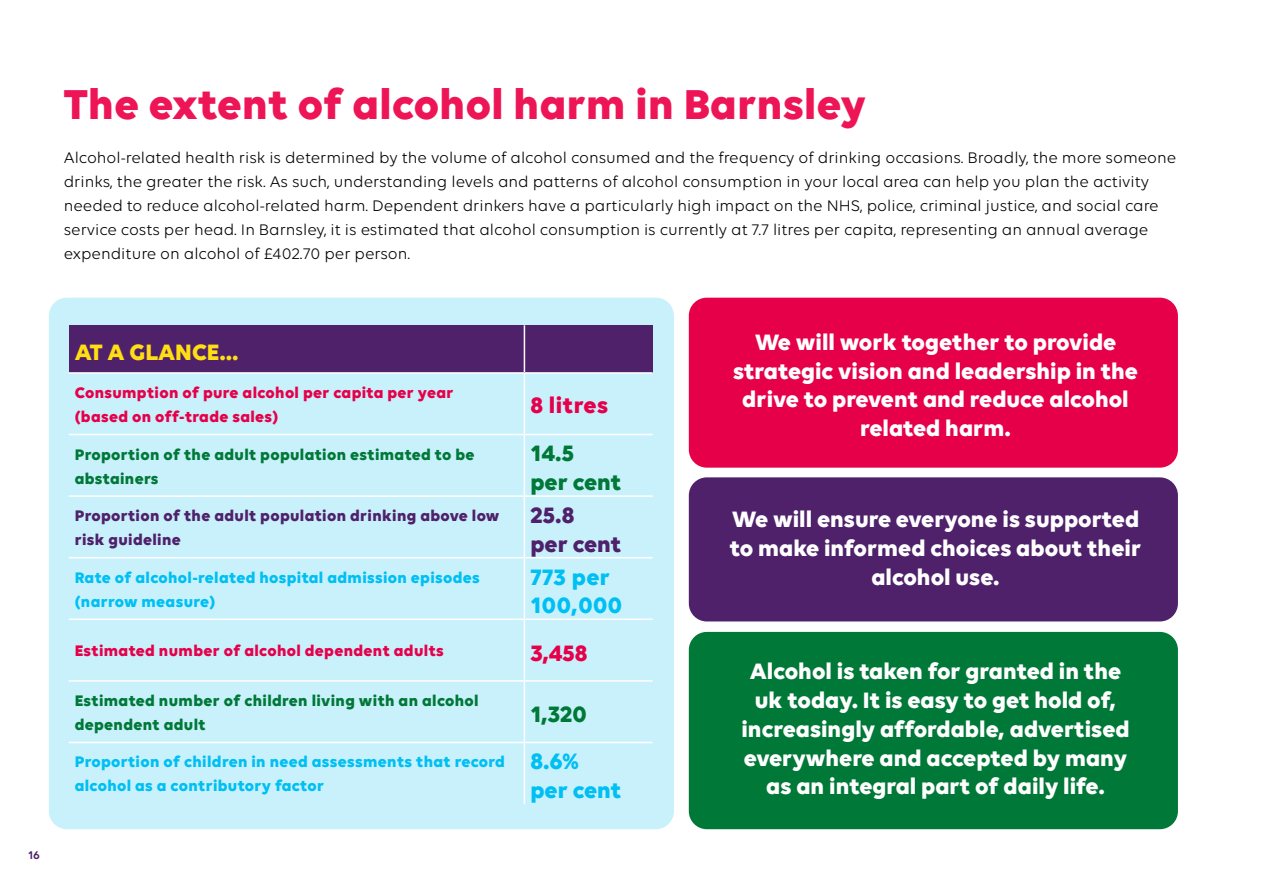
<style>
.page{position:relative;width:1263px;height:893px;background:#fff}
.page>*{position:absolute;margin:0;border:0;box-sizing:border-box;transform-origin:0 0}
.t1{font:700 45px "Volte";letter-spacing:.01em;color:#ed1556}
.t2{font:700 24px/28.8px "Volte";color:#fff;text-align:center}
.t3{font:700 24px/28.8px "Volte";letter-spacing:.02em;color:#00bff3}
.t4{font:700 24px/28.8px "Volte";color:#007837}
.t5{font:700 24px "Volte";color:#ffde14}
.t6{font:700 24px "Volte";letter-spacing:.02em;color:#e6004a}
.t7{font:700 24px/28.8px "Volte";color:#4f216b}
.t8{font:16.5px/24px "Volte";color:#000}
.t9{font:700 16.5px/24px "Volte";letter-spacing:.02em;color:#00bff3}
.t10{font:700 16.5px/24px "Volte";letter-spacing:.02em;color:#007837}
.t11{font:700 16.5px/24px "Volte";letter-spacing:.02em;color:#e6004a}
.t12{font:700 16.5px/24px "Volte";letter-spacing:.02em;color:#4f216b}
.t13{font:600 12px "Volte";color:#4f216b}
</style>
<div class="page">
<div style="left:49px;top:298px;width:625px;height:531px;background:#c9f1fc;border-radius:18px"></div>
<div style="left:69px;top:325px;width:455px;height:48px;background:#4f216b"></div>
<div style="left:524px;top:325px;width:129px;height:48px;background:#4f216b"></div>
<hr style="left:524px;top:325px;width:1px;height:47px;background:#fff">
<hr style="left:69px;top:372px;width:455px;height:2px;background:#fff">
<hr style="left:524px;top:372px;width:129px;height:2px;background:#fff">
<hr style="left:524px;top:374px;width:1px;height:60px;background:#fff">
<hr style="left:69px;top:434px;width:455px;height:1px;background:#fff">
<hr style="left:524px;top:434px;width:129px;height:1px;background:#fff">
<hr style="left:524px;top:435px;width:1px;height:60px;background:#fff">
<hr style="left:69px;top:495px;width:455px;height:2px;background:#fff">
<hr style="left:524px;top:495px;width:129px;height:2px;background:#fff">
<hr style="left:524px;top:497px;width:1px;height:60px;background:#fff">
<hr style="left:69px;top:557px;width:455px;height:1px;background:#fff">
<hr style="left:524px;top:557px;width:129px;height:1px;background:#fff">
<hr style="left:524px;top:558px;width:1px;height:60px;background:#fff">
<hr style="left:69px;top:618px;width:455px;height:2px;background:#fff">
<hr style="left:524px;top:618px;width:129px;height:2px;background:#fff">
<hr style="left:524px;top:620px;width:1px;height:60px;background:#fff">
<hr style="left:69px;top:680px;width:455px;height:2px;background:#fff">
<hr style="left:524px;top:680px;width:129px;height:2px;background:#fff">
<hr style="left:524px;top:682px;width:1px;height:60px;background:#fff">
<hr style="left:69px;top:742px;width:455px;height:1px;background:#fff">
<hr style="left:524px;top:742px;width:129px;height:1px;background:#fff">
<hr style="left:524px;top:743px;width:1px;height:61px;background:#fff">
<div style="left:689px;top:298px;width:489px;height:170px;background:#e6004a;border-radius:18px"></div>
<div style="left:689px;top:477px;width:489px;height:144px;background:#4f216b;border-radius:18px"></div>
<div style="left:689px;top:632px;width:489px;height:197px;background:#007837;border-radius:18px"></div>
<p class="t1" style="left:64px;top:77px;width:803px">The extent of alcohol harm in Barnsley</p>
<p class="t8" style="left:64px;top:145px;width:1114px">Alcohol-related health risk is determined by the volume of alcohol consumed and the frequency of drinking occasions. Broadly, the more someone drinks, the greater the risk. As such, understanding levels and patterns of alcohol consumption in your local area can help you plan the activity needed to reduce alcohol-related harm. Dependent drinkers have a particularly high impact on the NHS, police, criminal justice, and social care service costs per head. In Barnsley, it is estimated that alcohol consumption is currently at 7.7 litres per capita, representing an annual average expenditure on alcohol of £402.70 per person.</p>
<p class="t13" style="left:28px;top:848px;width:14px">16</p>
<p class="t5" style="left:75px;top:337px;width:165px">AT A GLANCE...</p>
<p class="t11" style="left:75px;top:380px;width:380px">Consumption of pure alcohol per capita per year (based on off-trade sales)</p>
<p class="t6" style="left:530px;top:390px;width:79px">8 litres</p>
<p class="t10" style="left:75px;top:442px;width:401px">Proportion of the adult population estimated to be abstainers</p>
<p class="t4" style="left:530px;top:438px;width:92px">14.5<br>per cent</p>
<p class="t12" style="left:75px;top:503px;width:426px">Proportion of the adult population drinking above low risk guideline</p>
<p class="t7" style="left:530px;top:500px;width:92px">25.8<br>per cent</p>
<p class="t9" style="left:75px;top:565px;width:407px">Rate of alcohol-related hospital admission episodes (narrow measure)</p>
<p class="t3" style="left:530px;top:562px;width:93px">773 per<br>100,000</p>
<p class="t11" style="left:75px;top:638px;width:371px">Estimated number of alcohol dependent adults</p>
<p class="t6" style="left:530px;top:638px;width:59px">3,458</p>
<p class="t10" style="left:75px;top:688px;width:405px">Estimated number of children living with an alcohol dependent adult</p>
<p class="t4" style="left:530px;top:699px;width:58px">1,320</p>
<p class="t9" style="left:75px;top:749px;width:432px">Proportion of children in need assessments that record alcohol as a contributory factor</p>
<p class="t3" style="left:530px;top:746px;width:92px">8.6% per cent</p>
<p class="t2" style="left:733px;top:327px;width:406px">We will work together to provide strategic vision and leadership in the drive to prevent and reduce alcohol related harm.</p>
<p class="t2" style="left:730px;top:504px;width:413px">We will ensure everyone is supported to make informed choices about their alcohol use.</p>
<p class="t2" style="left:741px;top:656px;width:390px">Alcohol is taken for granted in the uk today. It is easy to get hold of, increasingly affordable, advertised everywhere and accepted by many as an integral part of daily life.</p>
</div>
